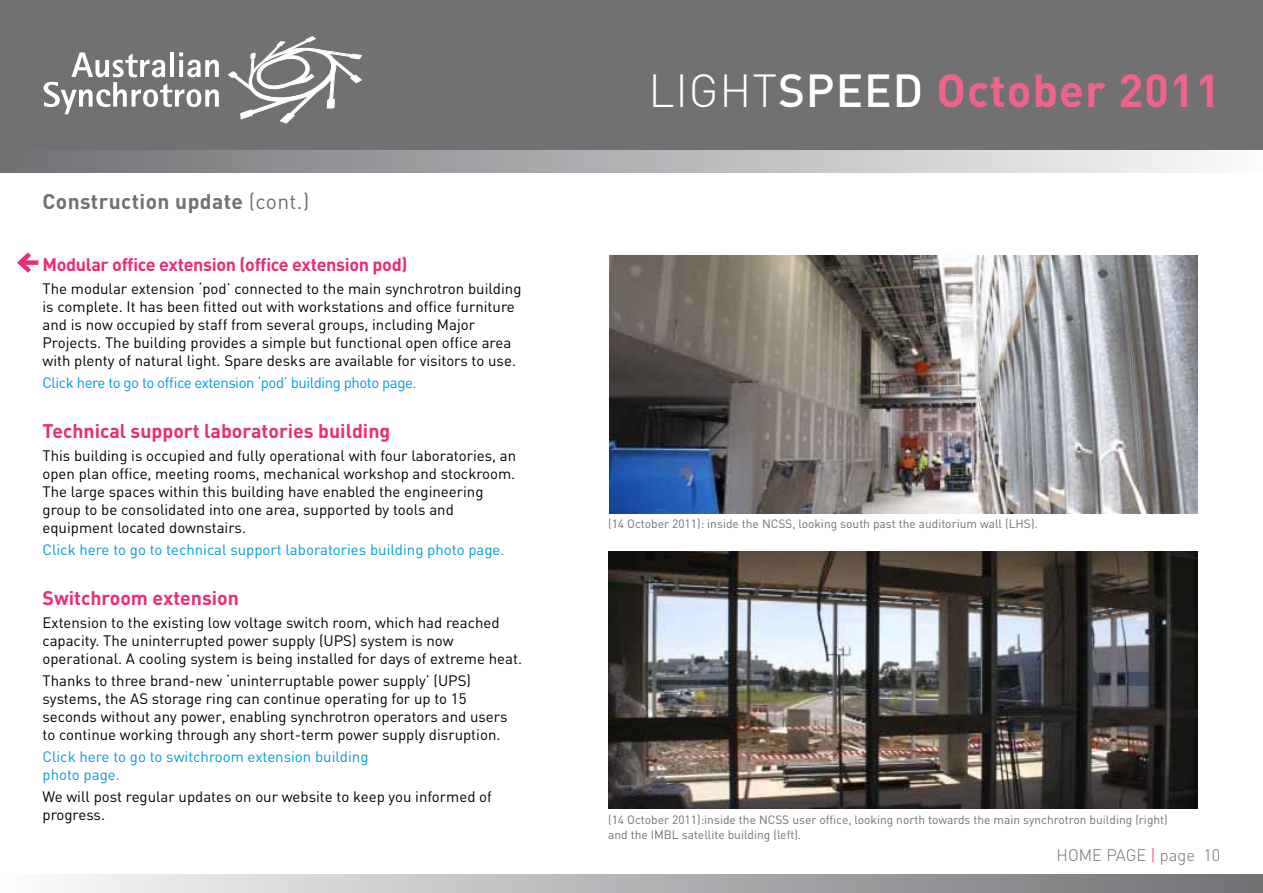
<style>
.page{position:relative;width:1263px;height:893px;background:#fff}
.page>*{position:absolute;margin:0;border:0;box-sizing:border-box;transform-origin:0 0}
.t1{font:700 45.75px "DIN";letter-spacing:.02em;color:#ef648a}
.t2{font:700 21px "DIN";letter-spacing:.02em;color:#717073}
.t3{font:700 19.5px "DIN";color:#ec2c74}
.t4{font:700 18px "DIN";letter-spacing:-.02em;color:#ec2c74}
.t5{font:300 16.5px "DIN";color:#717073}
.t6{font:15px/18px "DIN";color:#000}
.t7{font:15px/18px "DIN";color:#009ddc}
.t8{font:15px "DIN";letter-spacing:-.03em;color:#009ddc}
.t9{font:12px/14.4px "DIN";color:#717073}
.s1{font-weight:400}
.s2{font-weight:300;color:#fff}
.s3{font-weight:500;color:#fff}
.s4{color:#ec2c74}
</style>
<div class="page">
<div style="left:0;top:875px;width:1263px;height:18px;background:linear-gradient(to right,#fbfbfc,#6f6e73)"></div>
<div style="left:0;top:0;width:1263px;height:152px;background:#717073"></div>
<svg style="left:44px;top:52px;width:175px;height:62px"></svg>
<svg style="left:228px;top:36px;width:134px;height:87px"></svg>
<div style="left:0;top:151px;width:1263px;height:21px;background:linear-gradient(to right,#6e6d72,#fafafb)"></div>
<div style="left:20px;top:260px;width:18px;height:5px;background:#ec2c74"></div>
<svg style="left:17px;top:252px;width:19px;height:21px"></svg>
<img style="left:609px;top:255px;width:588px;height:258px">
<img style="left:608px;top:551px;width:589px;height:257px">
<h2 class="t2" style="left:43px;top:187px;width:268px">Construction update <span class="s1">(cont.)</span></h2>
<p class="t4" style="left:43px;top:253px;width:366px">Modular office extension (office extension pod)</p>
<p class="t6" style="left:43px;top:279px;width:480px">The modular extension ‘pod’ connected to the main synchrotron building is complete. It has been fitted out with workstations and office furniture and is now occupied by staff from several groups, including Major Projects. The building provides a simple but functional open office area with plenty of natural light. Spare desks are available for visitors to use.</p>
<p class="t8" style="left:43px;top:373px;width:376px">Click here to go to office extension ‘pod’ building photo page.</p>
<h3 class="t3" style="left:43px;top:419px;width:349px">Technical support laboratories building</h3>
<p class="t6" style="left:43px;top:446px;width:475px">This building is occupied and fully operational with four laboratories, an open plan office, meeting rooms, mechanical workshop and stockroom.<br>The large spaces within this building have enabled the engineering group to be consolidated into one area, supported by tools and equipment located downstairs.</p>
<p class="t7" style="left:43px;top:540px;width:464px">Click here to go to technical support laboratories building photo page.</p>
<h3 class="t3" style="left:43px;top:586px;width:198px">Switchroom extension</h3>
<p class="t6" style="left:43px;top:613px;width:481px">Extension to the existing low voltage switch room, which had reached capacity. The uninterrupted power supply (UPS) system is now operational. A cooling system is being installed for days of extreme heat.</p>
<p class="t6" style="left:43px;top:671px;width:466px">Thanks to three brand-new ‘uninterruptable power supply’ (UPS) systems, the AS storage ring can continue operating for up to 15 seconds without any power, enabling synchrotron operators and users to continue working through any short-term power supply disruption.</p>
<p class="t7" style="left:43px;top:747px;width:327px">Click here to go to switchroom extension building photo page.</p>
<p class="t6" style="left:43px;top:788px;width:451px">We will post regular updates on our website to keep you informed of progress.</p>
<h1 class="t1" style="left:648px;top:60px;width:574px"><span class="s2">LIGHT</span><span class="s3">SPEED</span> October 2011</h1>
<p class="t9" style="left:608px;top:517px;width:431px">(14 October 2011): inside the NCSS, looking south past the auditorium wall (LHS).</p>
<p class="t9" style="left:608px;top:813px;width:561px">(14 October 2011):inside the NCSS user office, looking north towards the main synchrotron building (right) and the IMBL satellite building (left).</p>
<p class="t5" style="left:1056px;top:844px;width:165px">HOME PAGE <span class="s4">|</span> PAGE 10</p>
</div>
